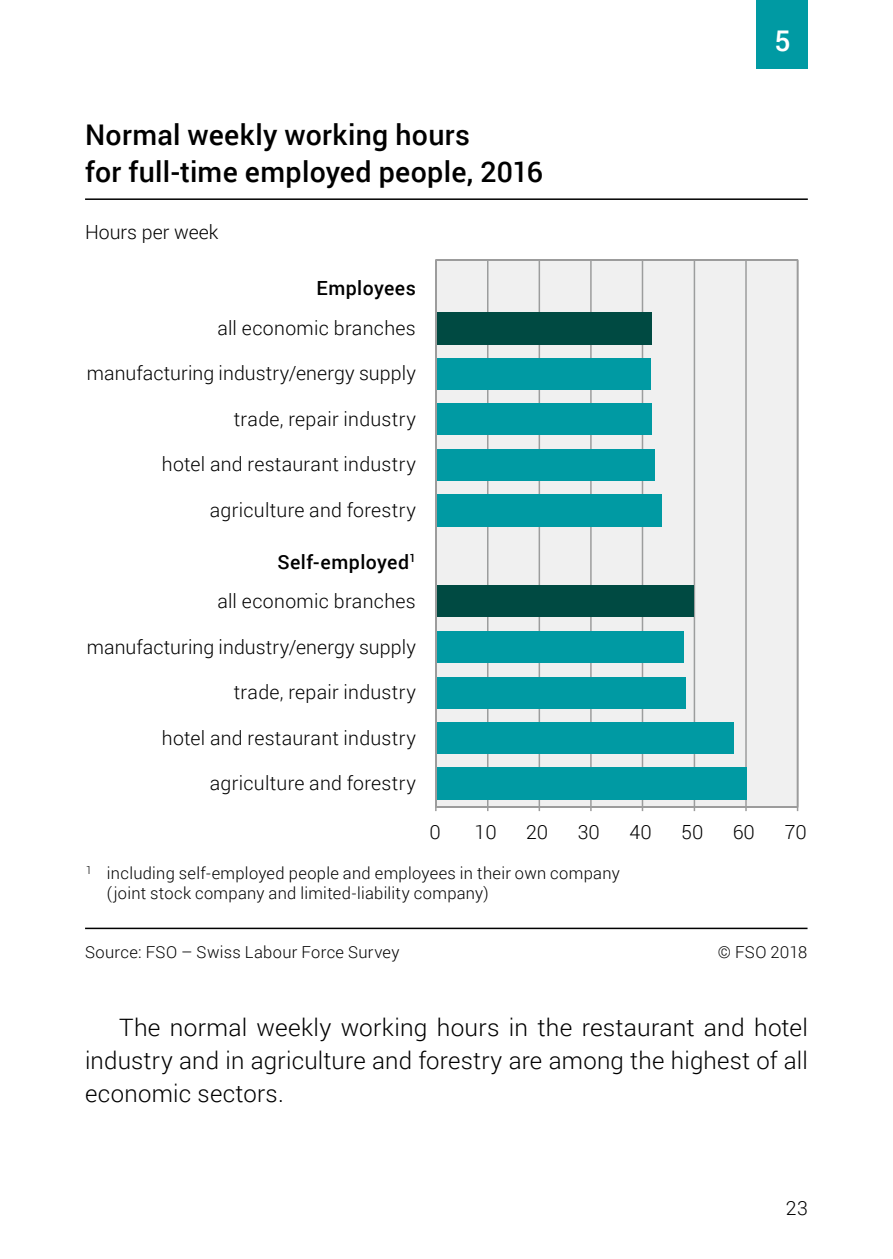
<style>
.page{position:relative;width:893px;height:1259px;background:#fff}
.page>*{position:absolute;margin:0;border:0;box-sizing:border-box;transform-origin:0 0}
.t1{font:500 28.5px/37.2px "Roboto";letter-spacing:.01em;color:#000}
.Kapitelnummer{font:500 28.5px "Roboto";color:#fff}
.Grundtext_Einzug{font:300 24px/33px "Roboto";letter-spacing:.01em;color:#000;text-align:justify}
.t2{font:300 19.5px "Roboto";letter-spacing:.015em;color:#000}
.t3{font:500 19.5px "Roboto";letter-spacing:.025em;color:#000}
.t4{font:300 16.5px/19.8px "Roboto";letter-spacing:.02em;color:#000}
</style>
<div class="page">
<div style="left:757px;top:0;width:51px;height:68px;background:#009aa3"></div>
<hr style="left:85px;top:198px;width:723px;height:2px;background:#000">
<hr style="left:85px;top:927px;width:722px;height:2px;background:#000">
<svg style="left:435px;top:259px;width:364px;height:553px"></svg>
<p class="t1" style="left:85px;top:115px;width:460px">Normal weekly working hours<br>for full-time employed people, 2016</p>
<p class="t2" style="left:85px;top:219px;width:135px">Hours per week</p>
<p class="t3" style="left:316px;top:274px;width:101px">Employees</p>
<p class="t2" style="left:217px;top:314px;width:200px">all economic branches</p>
<p class="t2" style="left:87px;top:360px;width:331px">manufacturing industry/energy supply</p>
<p class="t2" style="left:234px;top:405px;width:184px">trade, repair industry</p>
<p class="t2" style="left:162px;top:451px;width:256px">hotel and restaurant industry</p>
<p class="t2" style="left:210px;top:496px;width:208px">agriculture and forestry</p>
<p class="t3" style="left:277px;top:548px;width:140px">Self-employed<sup>1</sup></p>
<p class="t2" style="left:217px;top:588px;width:200px">all economic branches</p>
<p class="t2" style="left:87px;top:633px;width:331px">manufacturing industry/energy supply</p>
<p class="t2" style="left:234px;top:678px;width:184px">trade, repair industry</p>
<p class="t2" style="left:162px;top:724px;width:256px">hotel and restaurant industry</p>
<p class="t2" style="left:210px;top:770px;width:208px">agriculture and forestry</p>
<h2 class="Kapitelnummer" style="left:774px;top:21px;width:18px">5</h2>
<p class="t2" style="left:429px;top:818px;width:13px">0</p>
<p class="t2" style="left:475px;top:818px;width:24px">10</p>
<p class="t2" style="left:526px;top:818px;width:24px">20</p>
<p class="t2" style="left:578px;top:818px;width:24px">30</p>
<p class="t2" style="left:630px;top:818px;width:24px">40</p>
<p class="t2" style="left:681px;top:818px;width:24px">50</p>
<p class="t2" style="left:733px;top:818px;width:24px">60</p>
<p class="t2" style="left:785px;top:818px;width:24px">70</p>
<p class="t4" style="left:107px;top:863px;width:514px;text-indent:-21px"><sup>1</sup> including self-employed people and employees in their own company (joint stock company and limited-liability company)</p>
<p class="t4" style="left:85px;top:941px;width:316px">Source: FSO – Swiss Labour Force Survey</p>
<p class="t4" style="left:718px;top:941px;width:91px">© FSO 2018</p>
<p class="Grundtext_Einzug" style="left:85px;top:1010px;width:724px;text-indent:34px">The normal weekly working hours in the restaurant and hotel industry and in agriculture and forestry are among the highest of all economic sectors.</p>
<p class="t2" style="left:786px;top:1194px;width:23px">23</p>
</div>
